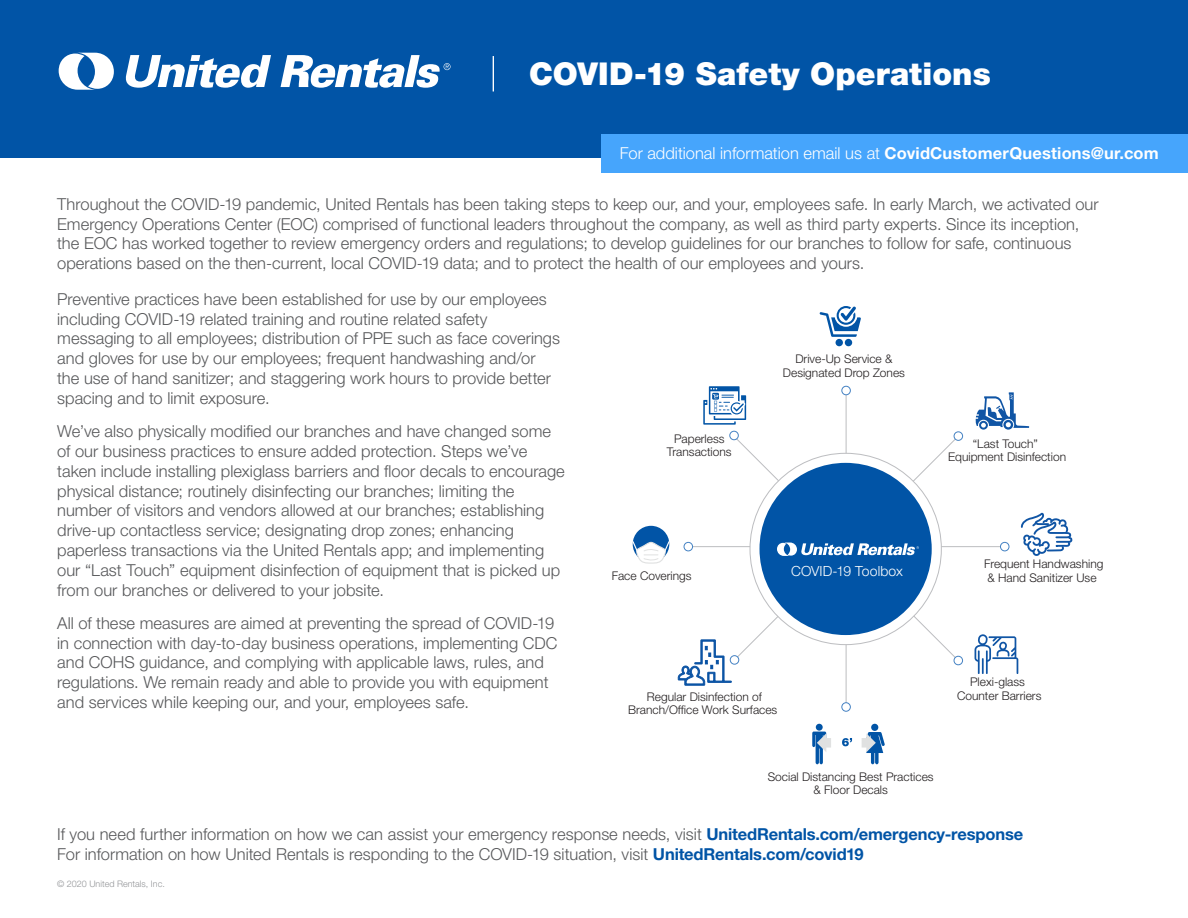
<style>
.page{position:relative;width:1188px;height:918px;background:#fff}
.page>*{position:absolute;margin:0;border:0;box-sizing:border-box;transform-origin:0 0}
.t1{font:900 31.5px "Helvetica Neue LT Std";color:#fff}
.BodyParagraph{font:300 16.5px/19.8px "Helvetica Neue LT Std";color:#57585a}
.t2{font:300 16.5px "Helvetica Neue LT Std";color:#fff}
.t3{font:300 13.95px "Helvetica Neue LT Std";letter-spacing:.005em;color:#fff}
.t4{font:300 12px/13.4px "Helvetica Neue LT Std";color:#231f20;text-align:center}
.t5{font:300 9px "Helvetica Neue LT Std";color:#939598}
.s1{font-weight:700}
.s2{font-weight:700;color:#0154a6}
</style>
<div class="page">
<div style="left:0;top:0;width:1188px;height:158px;background:#0154a6"></div>
<svg style="left:125px;top:55px;width:146px;height:33px"></svg>
<svg style="left:59px;top:53px;width:55px;height:37px"></svg>
<svg style="left:281px;top:55px;width:170px;height:33px"></svg>
<hr style="left:493px;top:56px;width:1px;height:35px;background:#fff">
<div style="left:601px;top:135px;width:587px;height:38px;background:#46a5fc"></div>
<hr style="left:846px;top:391px;width:1px;height:316px;background:#bcbdc0">
<svg style="left:733px;top:435px;width:226px;height:226px"></svg>
<hr style="left:688px;top:546px;width:317px;height:1px;background:#bcbdc0">
<div style="left:750px;top:453px;width:191px;height:192px;background:#fff;border-radius:50%"></div>
<div style="left:954px;top:432px;width:9px;height:8px;background:#fff;border-radius:50%"></div>
<div style="left:954px;top:431px;width:9px;height:10px;border:1px solid #4582c3;border-radius:50%"></div>
<div style="left:954px;top:656px;width:9px;height:9px;background:#fff;border-radius:50%"></div>
<div style="left:954px;top:656px;width:9px;height:9px;border:1px solid #4582c3;border-radius:50%"></div>
<div style="left:730px;top:656px;width:9px;height:8px;background:#fff;border-radius:50%"></div>
<div style="left:730px;top:655px;width:9px;height:10px;border:1px solid #4582c3;border-radius:50%"></div>
<div style="left:730px;top:431px;width:8px;height:9px;background:#fff;border-radius:50%"></div>
<div style="left:729px;top:431px;width:10px;height:9px;border:1px solid #4582c3;border-radius:50%"></div>
<div style="left:842px;top:386px;width:8px;height:9px;background:#fff;border-radius:50%"></div>
<div style="left:841px;top:386px;width:10px;height:9px;border:1px solid #4582c3;border-radius:50%"></div>
<div style="left:1000px;top:542px;width:9px;height:9px;background:#fff;border-radius:50%"></div>
<div style="left:1000px;top:542px;width:9px;height:9px;border:1px solid #4582c3;border-radius:50%"></div>
<div style="left:684px;top:542px;width:9px;height:9px;background:#fff;border-radius:50%"></div>
<div style="left:684px;top:542px;width:9px;height:9px;border:1px solid #4582c3;border-radius:50%"></div>
<div style="left:842px;top:703px;width:8px;height:8px;background:#fff;border-radius:50%"></div>
<div style="left:841px;top:702px;width:10px;height:10px;border:1px solid #4582c3;border-radius:50%"></div>
<div style="left:760px;top:463px;width:172px;height:172px;background:#0154a6;border-radius:50%"></div>
<svg style="left:777px;top:543px;width:142px;height:13px"></svg>
<div style="left:845px;top:339px;width:7px;height:7px;background:#0154a6;border-radius:50%"></div>
<div style="left:836px;top:339px;width:7px;height:7px;background:#0154a6;border-radius:50%"></div>
<svg style="left:820px;top:306px;width:41px;height:31px"></svg>
<svg style="left:703px;top:386px;width:43px;height:39px"></svg>
<svg style="left:976px;top:392px;width:53px;height:38px"></svg>
<svg style="left:632px;top:526px;width:38px;height:38px"></svg>
<div style="left:871px;top:724px;width:7px;height:7px;background:#0154a6;border-radius:50%"></div>
<svg style="left:862px;top:732px;width:23px;height:32px"></svg>
<div style="left:816px;top:724px;width:7px;height:7px;background:#0154a6;border-radius:50%"></div>
<svg style="left:812px;top:732px;width:19px;height:32px"></svg>
<svg style="left:842px;top:738px;width:10px;height:8px"></svg>
<svg style="left:677px;top:639px;width:55px;height:47px"></svg>
<svg style="left:975px;top:634px;width:43px;height:40px"></svg>
<svg style="left:1020px;top:512px;width:53px;height:44px"></svg>
<p class="t1" style="left:529px;top:55px;width:463px">COVID-19 Safety Operations</p>
<p class="t2" style="left:620px;top:143px;width:541px">For additional information email us at <span class="s1">CovidCustomerQuestions@ur.com</span></p>
<p class="BodyParagraph" style="left:57px;top:194px;width:1043px">Throughout the COVID-19 pandemic, United Rentals has been taking steps to keep our, and your, employees safe. In early March, we activated our Emergency Operations Center (EOC) comprised of functional leaders throughout the company, as well as third party experts. Since its inception, the EOC has worked together to review emergency orders and regulations; to develop guidelines for our branches to follow for safe, continuous operations based on the then-current, local COVID-19 data; and to protect the health of our employees and yours.</p>
<p class="BodyParagraph" style="left:57px;top:289px;width:504px">Preventive practices have been established for use by our employees including COVID-19 related training and routine related safety messaging to all employees; distribution of PPE such as face coverings and gloves for use by our employees; frequent handwashing and/or the use of hand sanitizer; and staggering work hours to provide better spacing and to limit exposure.</p>
<p class="BodyParagraph" style="left:57px;top:421px;width:509px">We’ve also physically modified our branches and have changed some of our business practices to ensure added protection. Steps we’ve taken include installing plexiglass barriers and floor decals to encourage physical distance; routinely disinfecting our branches; limiting the number of visitors and vendors allowed at our branches; establishing drive-up contactless service; designating drop zones; enhancing paperless transactions via the United Rentals app; and implementing our “Last Touch” equipment disinfection of equipment that is picked up from our branches or delivered to your jobsite.</p>
<p class="BodyParagraph" style="left:57px;top:613px;width:502px">All of these measures are aimed at preventing the spread of COVID-19 in connection with day-to-day business operations, implementing CDC and COHS guidance, and complying with applicable laws, rules, and regulations. We remain ready and able to provide you with equipment and services while keeping our, and your, employees safe.</p>
<p class="t4" style="left:667px;top:431px;width:66px">Paperless<br>Transactions</p>
<p class="t4" style="left:783px;top:352px;width:124px">Drive-Up Service &amp;<br>Designated Drop Zones</p>
<p class="t4" style="left:948px;top:437px;width:120px">“Last Touch”<br>Equipment Disinfection</p>
<p class="t4" style="left:612px;top:569px;width:81px">Face Coverings</p>
<p class="t3" style="left:791px;top:563px;width:113px">COVID-19 Toolbox</p>
<p class="t4" style="left:984px;top:557px;width:121px;text-align:left">Frequent Handwashing &amp; Hand Sanitizer Use</p>
<p class="t4" style="left:628px;top:689px;width:151px">Regular Disinfection of<br>Branch/Office Work Surfaces</p>
<p class="t4" style="left:768px;top:769px;width:167px">Social Distancing Best Practices &amp; Floor Decals</p>
<p class="t4" style="left:957px;top:675px;width:86px">Plexi-glass<br>Counter Barriers</p>
<p class="BodyParagraph" style="left:57px;top:824px;width:967px">If you need further information on how we can assist your emergency response needs, visit <span class="s2">UnitedRentals.com/emergency-response</span></p>
<p class="BodyParagraph" style="left:57px;top:844px;width:808px">For information on how United Rentals is responding to the COVID-19 situation, visit <span class="s2">UnitedRentals.com/covid19</span></p>
<p class="t5" style="left:57px;top:878px;width:109px">© 2020 United Rentals, Inc.</p>
</div>
